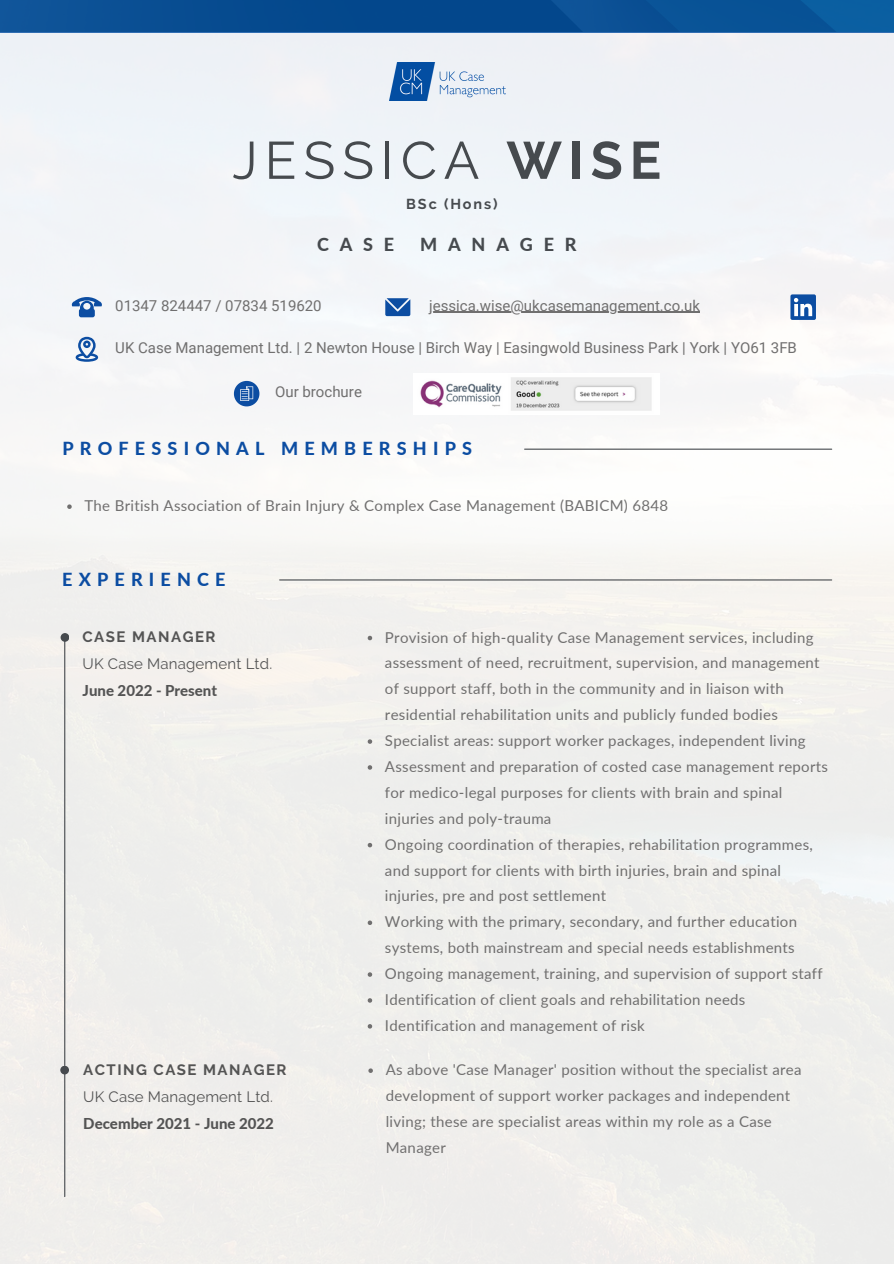
<style>
.page{position:relative;width:894px;height:1264px;background:#fff}
.page>*{position:absolute;margin:0;border:0;box-sizing:border-box;transform-origin:0 0}
.t1{font:52.5px "Raleway";letter-spacing:.13em;color:#464a4e}
.t2{font:800 18px "Lato";letter-spacing:.345em;color:#0c4da2}
.t3{font:800 18px "Lato";letter-spacing:.6em;color:#464a4e}
.t4{font:15px/25.8px "Lato";letter-spacing:.02em;color:#706f6f}
.t5{font:15px "Roboto";color:#706f6f}
.t6{font:15px "Raleway";letter-spacing:.01em;color:#545454}
.t7{font:800 15px "Lato";color:#545454}
.t8{font:700 15px "Raleway";letter-spacing:.1em;color:#545454}
.t9{font:700 14.4px "Raleway";letter-spacing:.13em;color:#464a4e}
.s1{font-weight:700}
</style>
<div class="page">
<img style="left:0;top:32px;width:893px;height:1231px">
<svg style="left:72px;top:297px;width:30px;height:20px"></svg>
<svg style="left:385px;top:298px;width:25px;height:18px"></svg>
<svg style="left:76px;top:337px;width:22px;height:24px"></svg>
<img style="left:389px;top:62px;width:116px;height:38px">
<div style="left:0;top:0;width:893px;height:32px;background:linear-gradient(to right,#094a8f,#075397)"></div>
<hr style="left:524px;top:448px;width:307px;height:2px;background:#464a4e">
<hr style="left:279px;top:579px;width:552px;height:1px;background:#464a4e">
<hr style="left:64px;top:639px;width:1px;height:557px;background:#464a4e">
<div style="left:61px;top:633px;width:8px;height:8px;background:#464a4e;border-radius:50%"></div>
<div style="left:60px;top:1065px;width:9px;height:9px;background:#464a4e;border-radius:50%"></div>
<div style="left:790px;top:294px;width:25px;height:26px;background:#0c4da2;border-radius:2px"></div>
<svg style="left:794px;top:298px;width:18px;height:18px"></svg>
<svg style="left:67px;top:504px;width:5px;height:5px"></svg>
<hr style="left:429px;top:312px;width:271px;height:1px;background:#706f6f">
<svg style="left:367px;top:635px;width:5px;height:5px"></svg>
<svg style="left:367px;top:739px;width:5px;height:4px"></svg>
<svg style="left:367px;top:765px;width:5px;height:4px"></svg>
<svg style="left:367px;top:842px;width:5px;height:5px"></svg>
<svg style="left:367px;top:920px;width:5px;height:5px"></svg>
<svg style="left:367px;top:972px;width:5px;height:4px"></svg>
<svg style="left:367px;top:998px;width:5px;height:4px"></svg>
<svg style="left:367px;top:1024px;width:5px;height:4px"></svg>
<svg style="left:368px;top:1068px;width:5px;height:4px"></svg>
<svg style="left:234px;top:381px;width:25px;height:25px"></svg>
<img style="left:413px;top:373px;width:246px;height:42px">
<h2 class="t1" style="left:232px;top:129px;width:430px">JESSICA <span class="s1">WISE</span></h2>
<p class="t9" style="left:406px;top:196px;width:93px">BSc (Hons)</p>
<h4 class="t3" style="left:317px;top:233px;width:79px">CASE</h4>
<h4 class="t3" style="left:420px;top:233px;width:158px">MANAGER</h4>
<p class="t5" style="left:429px;top:296px;width:272px">jessica.wise@ukcasemanagement.co.uk</p>
<p class="t5" style="left:115px;top:296px;width:208px">01347 824447 / 07834 519620</p>
<p class="t5" style="left:115px;top:339px;width:683px">UK Case Management Ltd. | 2 Newton House | Birch Way | Easingwold Business Park | York | YO61 3FB</p>
<p class="t5" style="left:275px;top:383px;width:88px">Our brochure</p>
<p class="t2" style="left:62px;top:437px;width:411px">PROFESSIONAL MEMBERSHIPS</p>
<h1 class="t4" style="left:84px;top:492px;width:585px">The British Association of Brain Injury &amp; Complex Case Management (BABICM) 6848</h1>
<p class="t2" style="left:62px;top:568px;width:165px">EXPERIENCE</p>
<p class="t8" style="left:82px;top:628px;width:134px">CASE MANAGER</p>
<p class="t4" style="left:385px;top:624px;width:436px">Provision of high-quality Case Management services, including assessment of need, recruitment, supervision, and management of support staff, both in the community and in liaison with residential rehabilitation units and publicly funded bodies</p>
<p class="t4" style="left:385px;top:727px;width:422px">Specialist areas: support worker packages, independent living</p>
<p class="t4" style="left:385px;top:753px;width:444px">Assessment and preparation of costed case management reports for medico-legal purposes for clients with brain and spinal injuries and poly-trauma</p>
<p class="t4" style="left:385px;top:831px;width:429px">Ongoing coordination of therapies, rehabilitation programmes, and support for clients with birth injuries, brain and spinal injuries, pre and post settlement</p>
<h2 class="t4" style="left:385px;top:908px;width:413px">Working with the primary, secondary, and further education systems, both mainstream and special needs establishments</h2>
<p class="t4" style="left:385px;top:960px;width:439px">Ongoing management, training, and supervision of support staff</p>
<h2 class="t4" style="left:385px;top:986px;width:362px">Identification of client goals and rehabilitation needs</h2>
<h3 class="t4" style="left:385px;top:1012px;width:261px">Identification and management of risk</h3>
<p class="t6" style="left:82px;top:655px;width:191px">UK Case Management Ltd.</p>
<p class="t7" style="left:82px;top:681px;width:136px">June 2022 - Present</p>
<p class="t8" style="left:83px;top:1060px;width:205px">ACTING CASE MANAGER</p>
<p class="t6" style="left:83px;top:1087px;width:191px">UK Case Management Ltd.</p>
<p class="t7" style="left:83px;top:1114px;width:192px">December 2021 - June 2022</p>
<p class="t4" style="left:385px;top:1056px;width:417px">As above 'Case Manager' position without the specialist area development of support worker packages and independent living; these are specialist areas within my role as a Case Manager</p>
</div>
